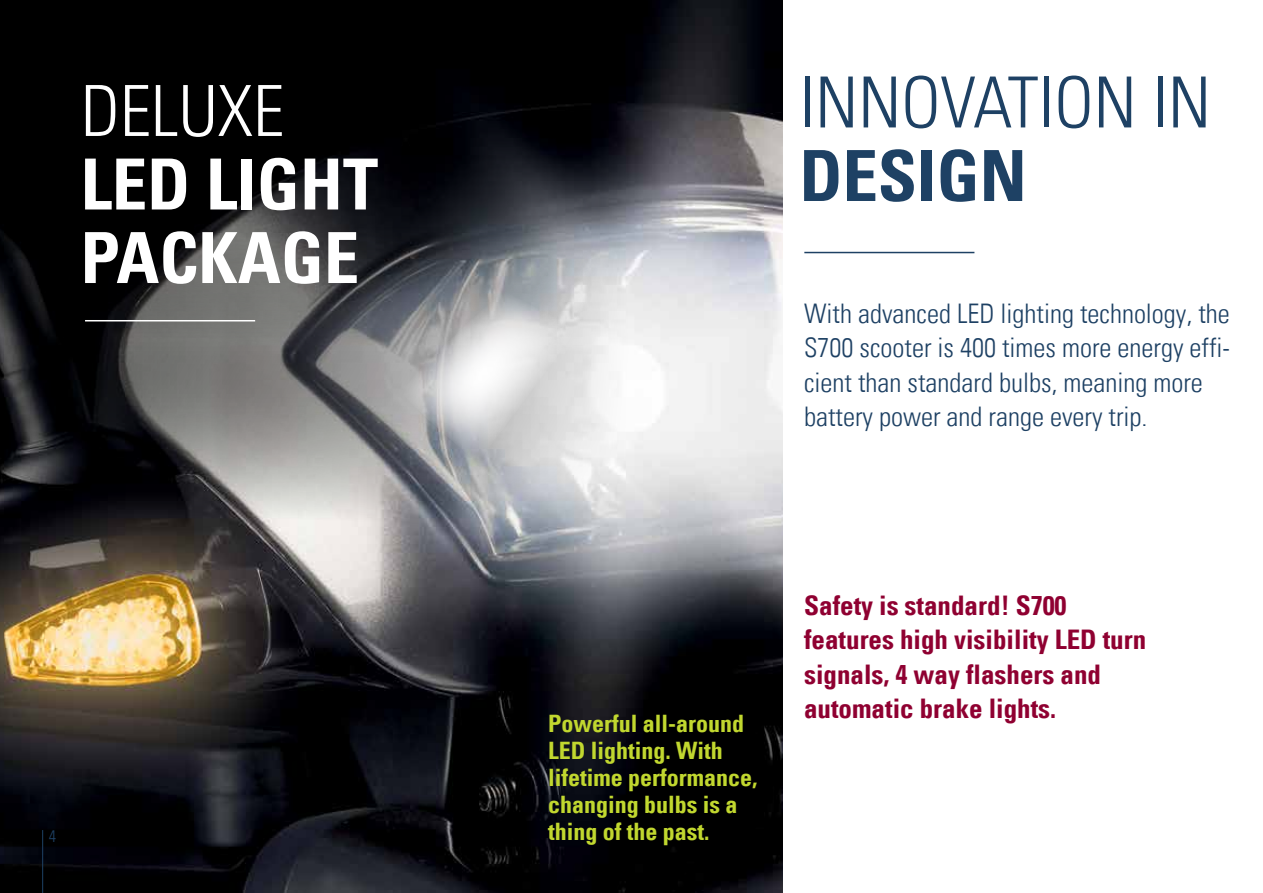
<style>
.page{position:relative;width:1263px;height:893px;background:#fff}
.page>*{position:absolute;margin:0;border:0;box-sizing:border-box;transform-origin:0 0}
.t1{font:70.5px/73.5px "Univers Com 67 Bold Cond";color:#fff}
.t2{font:70.5px "Univers Com 47 Light Cond";color:#1e4164}
.t3{font:70.5px "Univers Com 67 Bold Cond";color:#1e4164}
.t4{font:70.5px "Univers Com 47 Light Cond";color:#fff}
.t5{font:27px/34.5px "Univers Com 47 Light Cond";color:#1e4164}
.t6{font:27px/34.5px "Univers Com 67 Bold Cond";color:#8f0031}
.t7{font:24px/27px "Univers Com 67 Bold Cond";color:#c1d72f}
.t8{font:16.5px "Univers Com 47 Light Cond";color:#1e4164}
</style>
<div class="page">
<img style="left:0;top:0;width:782px;height:893px">
<svg style="left:0;top:51px;width:631px;height:176px;background:#08080a"></svg>
<svg style="left:0;top:227px;width:631px;height:304px;background:#646466"></svg>
<svg style="left:401px;top:291px;width:177px;height:172px;background:#c5c6c7"></svg>
<hr style="left:42px;top:830px;width:1px;height:63px;background:#1e4164">
<hr style="left:804px;top:252px;width:170px;height:1px;background:#1e4164">
<hr style="left:85px;top:320px;width:170px;height:1px;background:#fff">
<h1 class="t4" style="left:81px;top:69px;width:205px">DELUXE</h1>
<h1 class="t1" style="left:81px;top:147px;width:299px">LED LIG HT<br>PACKAGE</h1>
<p class="t8" style="left:49px;top:826px;width:9px">4</p>
<h1 class="t2" style="left:799px;top:60px;width:413px">Innovation in</h1>
<h1 class="t3" style="left:799px;top:133px;width:217px">design</h1>
<p class="t5" style="left:804px;top:296px;width:427px">With advanced LED lighting technology, the S700 scooter is 400 times more energy effi&shy;cient than standard bulbs, meaning more battery power and range every trip.</p>
<p class="t7" style="left:548px;top:710px;width:211px">Powerful all-around<br>LED lighting. With lifetime performance, changing bulbs is a thing of the past.</p>
<p class="t6" style="left:804px;top:588px;width:343px">Safety is standard! S700 features high visibility LED turn signals, 4 way flashers and automatic brake lights.</p>
</div>
